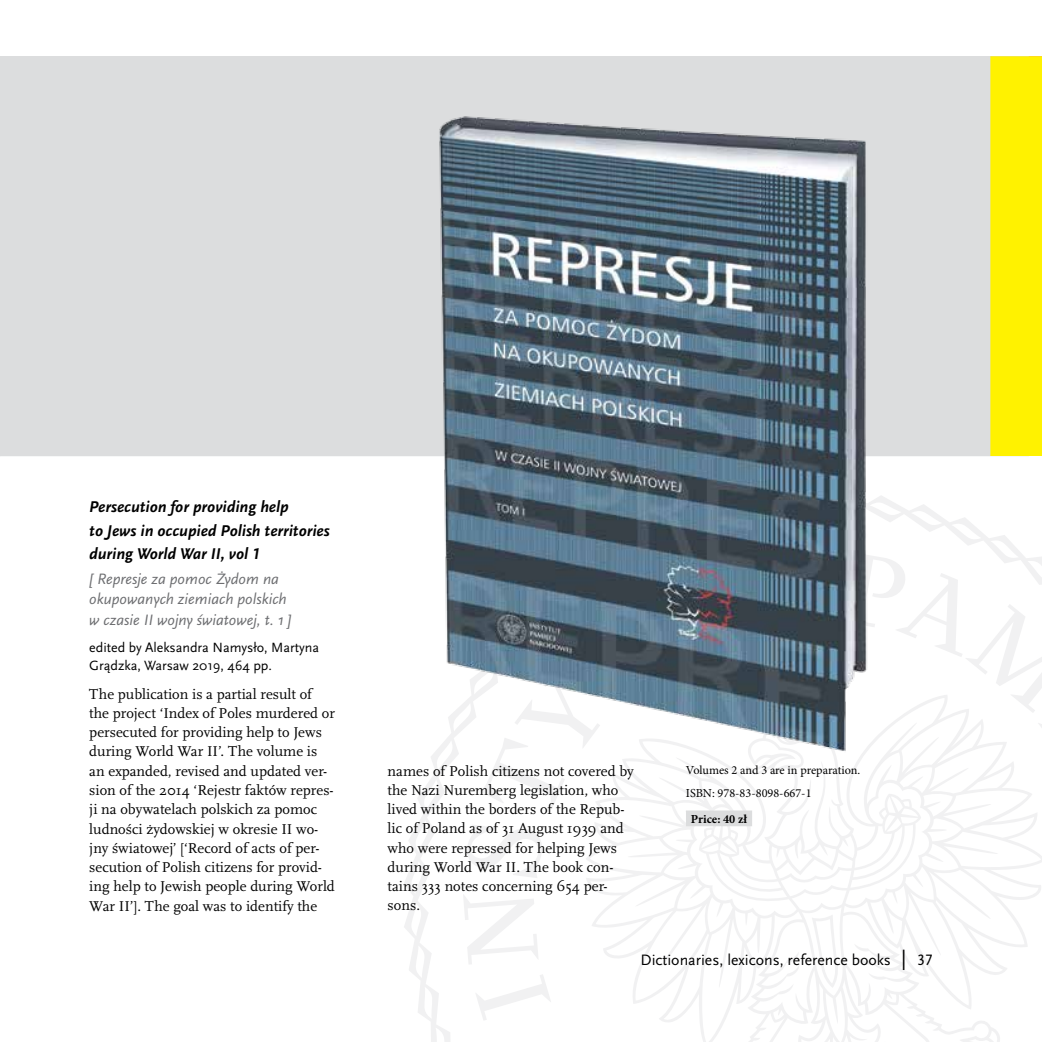
<style>
.page{position:relative;width:1042px;height:1042px;background:#fff}
.page>*{position:absolute;margin:0;border:0;box-sizing:border-box;transform-origin:0 0}
.t1{font:italic 700 16.28px/23.6px "Scala Sans Pro";color:#000}
.t2{font:italic 15.75px/20.1px "Scala Sans Pro";color:#6d6e71}
.t3{font:15.75px "Scala Sans Pro";color:#000}
.t4{font:14.88px/19.2px "Scala Pro";color:#000}
.t5{font:14px/17.5px "Scala Sans Pro";color:#000}
.t6{font:12.25px/23.3px "Minion Pro";color:#000}
.t7{font:700 12.25px "Minion Pro";color:#000}
.s1{font-size:21px}
</style>
<div class="page">
<svg style="left:404px;top:504px;width:638px;height:538px"></svg>
<div style="left:0;top:56px;width:1028px;height:400px;background:#dcddde"></div>
<div style="left:990px;top:57px;width:52px;height:399px;background:#fff200"></div>
<div style="left:686px;top:810px;width:66px;height:16px;background:#dcddde"></div>
<img style="left:394px;top:116px;width:519px;height:643px">
<p class="t1" style="left:89px;top:495px;width:242px">Persecution for providing help<br>to Jews in occupied Polish territories during World War II, vol 1</p>
<p class="t2" style="left:89px;top:569px;width:203px">[ Represje za pomoc Żydom na okupowanych ziemiach polskich w czasie II wojny światowej, t. 1 ]</p>
<p class="t5" style="left:89px;top:639px;width:231px">edited by Aleksandra Namysło, Martyna<br>Grądzka, Warsaw 2019, 464 pp.</p>
<p class="t4" style="left:89px;top:684px;width:247px">The publication is a partial result of the project ‘Index of Poles murdered or persecuted for providing help to Jews during World War II’. The volume is an expanded, revised and updated ver&shy;sion of the 2014 ‘Rejestr faktów repres&shy;ji na obywatelach polskich za pomoc ludności żydowskiej w okresie II wo&shy;jny światowej’ [‘Record of acts of per&shy;secution of Polish citizens for provid&shy;ing help to Jewish people during World War II’]. The goal was to identify the</p>
<p class="t4" style="left:388px;top:761px;width:248px">names of Polish citizens not covered by the Nazi Nuremberg legislation, who lived within the borders of the Repub&shy;lic of Poland as of 31 August 1939 and who were repressed for helping Jews during World War II. The book con&shy;tains 333 notes concerning 654 per&shy;sons.</p>
<p class="t6" style="left:686px;top:758px;width:176px">Volumes 2 and 3 are in preparation.<br>ISBN: 978-83-8098-667-1</p>
<p class="t7" style="left:691px;top:810px;width:58px">Price: 40 zł</p>
<p class="t3" style="left:640px;top:951px;width:294px">Dictionaries, lexicons, reference books <span class="s1">|</span> 37</p>
</div>
